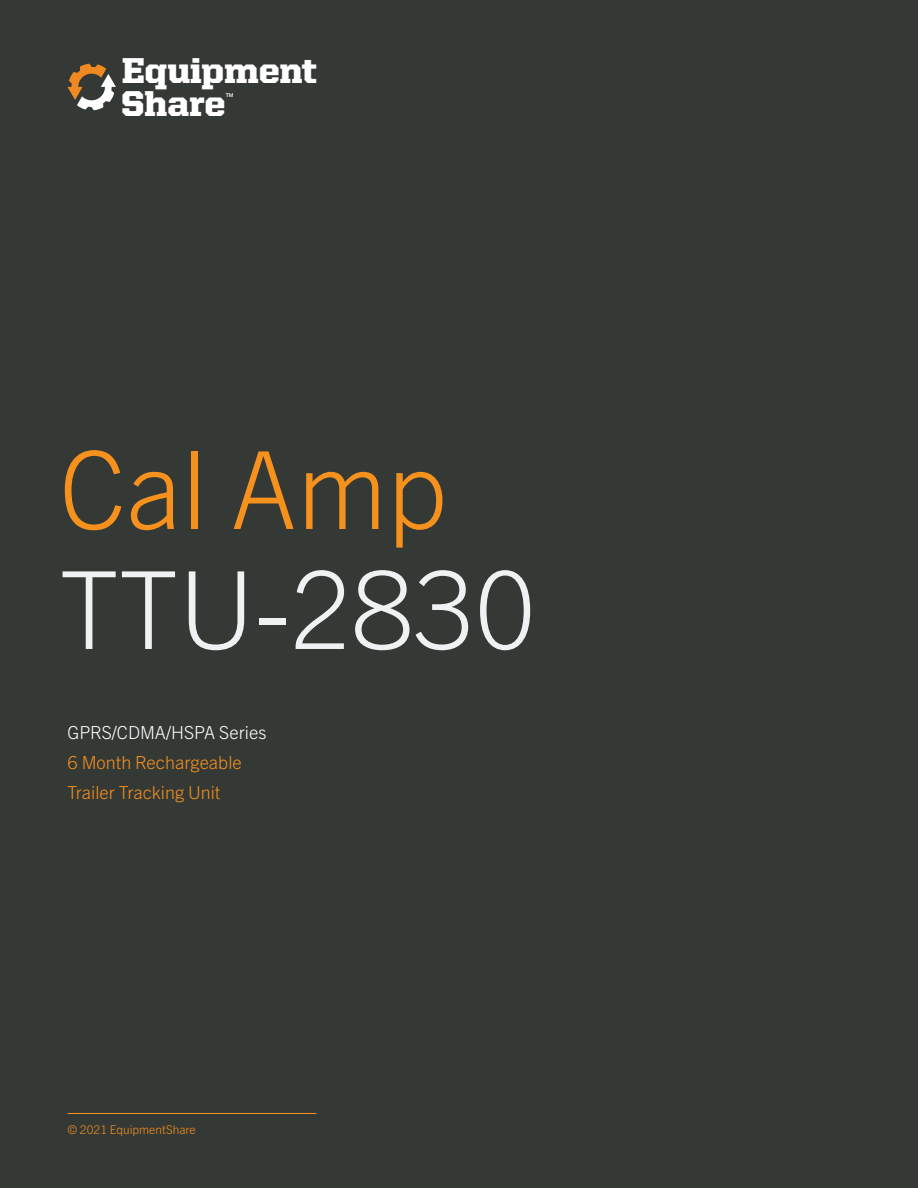
<style>
.page{position:relative;width:918px;height:1188px;background:#353935}
.page>*{position:absolute;margin:0;border:0;box-sizing:border-box;transform-origin:0 0}
.t1{font:300 108px "Trade Gothic Next LT Pro";color:#f0f1f2}
.t2{font:300 108px "Trade Gothic Next LT Pro";color:#f6911e}
.t3{font:900 36px/32.5px "United Serif Reg";color:#fff}
.t4{font:300 18px/30px "Trade Gothic Next LT Pro";color:#f6911e}
.t5{font:300 18px "Trade Gothic Next LT Pro";color:#fff}
.t6{font:300 12px "Trade Gothic Next LT Pro";color:#f6911e}
.t7{font:500 5.25px "Helvetica Neue";color:#fff}
</style>
<div class="page">
<hr style="left:68px;top:1113px;width:248px;height:1px;background:#f6911e">
<svg style="left:68px;top:64px;width:48px;height:46px"></svg>
<h2 class="t3" style="left:121px;top:54px;width:198px">Equipment<br>Share</h2>
<p class="t7" style="left:226px;top:91px;width:9px">TM</p>
<h1 class="t2" style="left:59px;top:415px;width:390px">Cal Amp</h1>
<h1 class="t1" style="left:59px;top:534px;width:478px">TTU-2830</h1>
<p class="t5" style="left:68px;top:720px;width:200px">GPRS/CDMA/HSPA Series</p>
<p class="t4" style="left:68px;top:746px;width:176px">6 Month Rechargeable<br>Trailer Tracking Unit</p>
<p class="t6" style="left:68px;top:1121px;width:130px">© 2021 EquipmentShare</p>
</div>
